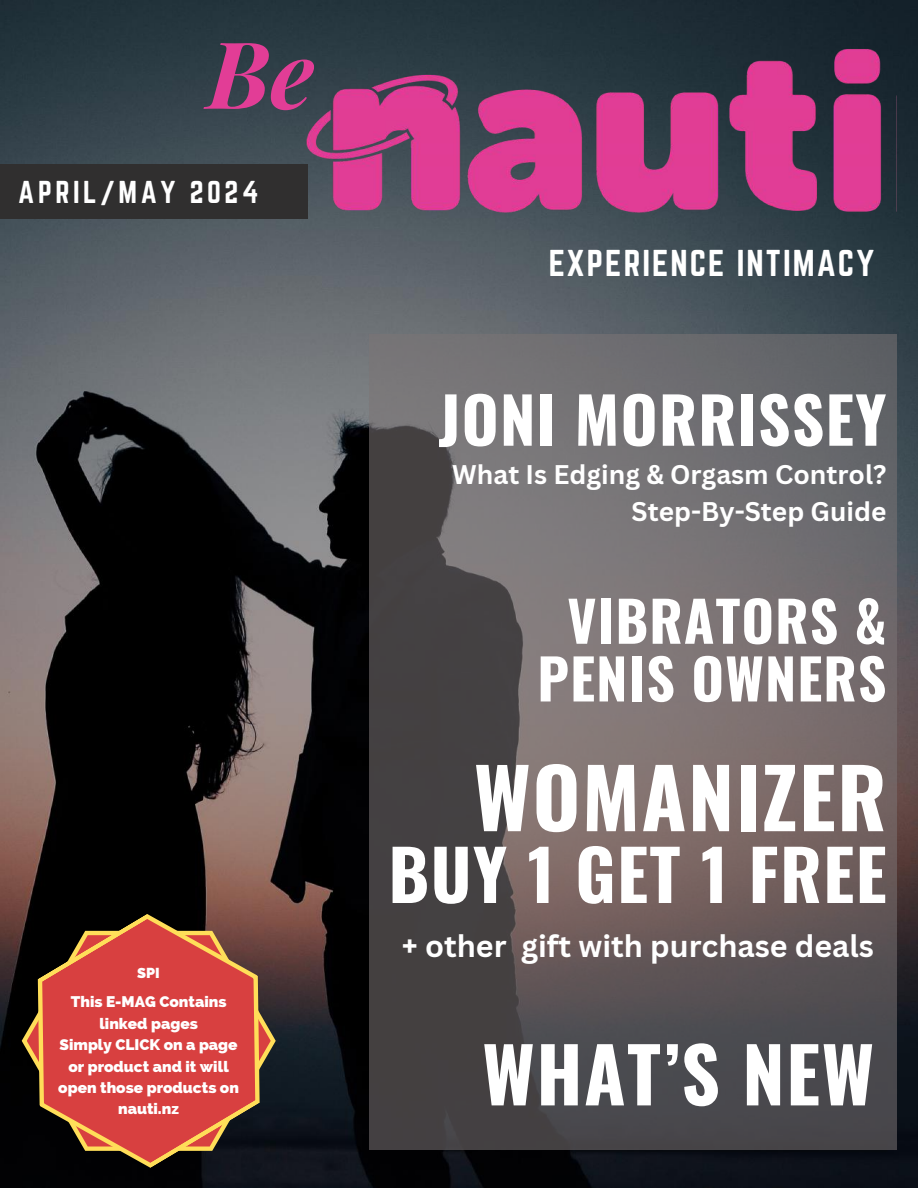
<style>
.page{position:relative;width:918px;height:1188px;background:#fff}
.page>*{position:absolute;margin:0;border:0;box-sizing:border-box;transform-origin:0 0}
.t1{font:italic 700 93px "Playfair Display";color:#e23d96}
.t2{font:700 81.9px "Oswald";letter-spacing:.02em;color:#fff}
.t3{font:700 75.6px "Oswald";letter-spacing:.02em;color:#fff}
.t4{font:700 69.45px "Oswald";letter-spacing:.02em;color:#fff}
.t5{font:700 63.45px "Oswald";letter-spacing:.02em;color:#fff}
.t6{font:700 55.65px/57.8px "Oswald";letter-spacing:.02em;color:#fff;text-align:center}
.t7{font:32.7px "Norwester";letter-spacing:.065em;color:#fff}
.t8{font:700 30.45px "Canva Sans";color:#fff}
.t9{font:27.75px "Norwester";letter-spacing:.13em;color:#fff}
.t10{font:700 26.25px/36.5px "Canva Sans";color:#fff;text-align:right}
.t11{font:800 15.45px/21.5px "Raleway";color:#fff;text-align:center}
.t12{font:800 14.55px "Raleway";color:#fff}
</style>
<div class="page">
<img style="left:0;top:0;width:918px;height:1188px">
<div style="left:0;top:164px;width:307px;height:54px;background:#302f2f"></div>
<img style="left:271px;top:0;width:625px;height:218px">
<svg style="left:22px;top:931px;width:254px;height:220px;background:#1f1b18"></svg>
<svg style="left:27px;top:935px;width:244px;height:212px;background:#3a271f"></svg>
<svg style="left:38px;top:914px;width:222px;height:254px;background:#504123"></svg>
<svg style="left:42px;top:919px;width:213px;height:244px;background:#b94239"></svg>
<svg style="left:369px;top:334px;width:528px;height:816px;background:#645e5f"></svg>
<h1 class="t1" style="left:207px;top:8px;width:108px">Be</h1>
<h3 class="t9" style="left:18px;top:175px;width:242px">APRIL/MAY 2024</h3>
<p class="t12" style="left:137px;top:964px;width:24px">SPI</p>
<p class="t11" style="left:58px;top:991px;width:182px">This E-MAG Contains linked pages<br>Simply CLICK on a page or product and it will open those products on nauti.nz</p>
<h3 class="t7" style="left:549px;top:243px;width:327px">EXPERIENCE INTIMACY</h3>
<h3 class="t5" style="left:438px;top:370px;width:450px">JONI MORRISSEY</h3>
<h3 class="t10" style="left:452px;top:456px;width:436px">What Is Edging &amp; Orgasm Control?<br>Step-By-Step Guide</h3>
<h3 class="t6" style="left:537px;top:590px;width:351px">VIBRATORS &amp;<br>PENIS OWNERS</h3>
<h2 class="t2" style="left:474px;top:734px;width:414px">WOMANIZER</h2>
<h3 class="t4" style="left:388px;top:820px;width:500px">BUY 1 GET 1 FREE</h3>
<h3 class="t8" style="left:402px;top:924px;width:473px">+ other gift with purchase deals</h3>
<h3 class="t3" style="left:482px;top:1015px;width:394px">WHAT’S NEW</h3>
</div>
